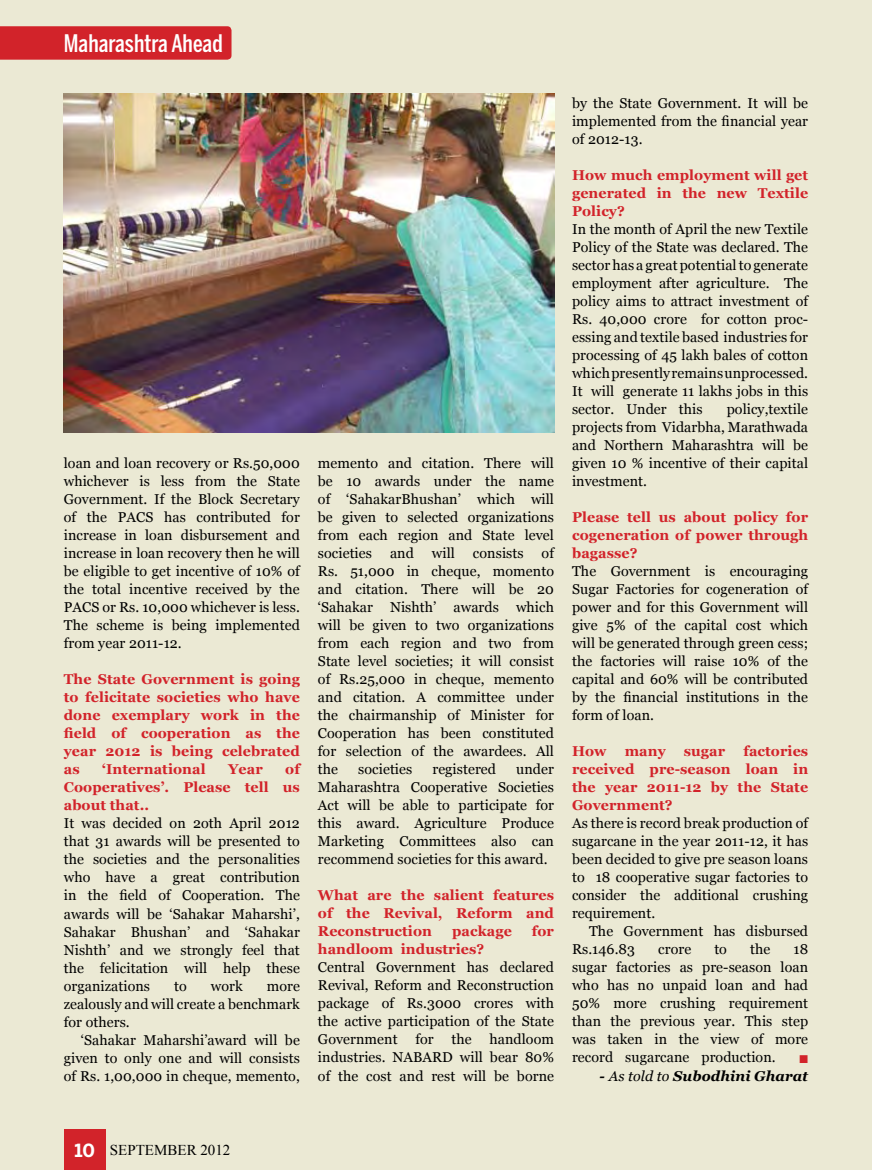
<style>
.page{position:relative;width:872px;height:1170px;background:#fff}
.page>*{position:absolute;margin:0;border:0;box-sizing:border-box;transform-origin:0 0}
.t1{font:500 24px "Benton Sans Comp";color:#fff}
.t2{font:15px "Times New Roman";color:#000}
.t3{font:14.25px/18px "Georgia";letter-spacing:.005em;color:#000;text-align:justify}
.t4{font:700 14.25px/18px "Georgia";letter-spacing:.005em;color:#d2232a;text-align:justify}
.t5{font:italic 700 14.25px "Georgia";letter-spacing:.005em;color:#000}
.t6{font:11.25px "Zapf Dingbats";color:#d2232a}
.s1{font-weight:700;color:#d2232a}
.s2{font-weight:400}
.s3{font-family:"Benton Sans";font-weight:700;font-size:18px;color:#fff}
</style>
<div class="page">
<div style="left:0;top:0;width:872px;height:1169px;background:#ebe9d4"></div>
<img style="left:64px;top:94px;width:490px;height:338px">
<div style="left:0;top:26px;width:231px;height:34px;background:#d2232a"></div>
<div style="left:64px;top:1129px;width:42px;height:40px;background:#d2232a"></div>
<p class="t1" style="left:64px;top:30px;width:160px">Maharashtra Ahead</p>
<p class="t3" style="left:64px;top:454px;width:238px">loan and loan recovery or Rs.50,000 whichever is less from the State Government. If the Block Secretary of the PACS has contributed for increase in loan disbursement and increase in loan recovery then he will be eligible to get incentive of 10% of the total incentive received by the PACS or Rs. 10,000 whichever is less.<br>The scheme is being implemented from year 2011-12.</p>
<p class="t4" style="left:64px;top:670px;width:238px">The State Government is going to felicitate societies who have done exemplary work in the field of cooperation as the year 2012 is being celebrated as</p>
<p class="t3" style="left:64px;top:760px;width:238px;text-align:left;text-indent:221px"><span class="s1">of<br>Cooperatives’. Please tell us about that..<br></span>It was decided on 2oth April 2012 that 31 awards will be presented to the societies and the personalities who have a great contribution in the field of Cooperation. The awards will be ‘Sahakar Maharshi’,<br>Sahakar Bhushan’ and ‘Sahakar<br>Nishth’ and we strongly feel that the felicitation will help these organizations</p>
<p class="t4" style="left:102px;top:760px;width:105px">‘International</p>
<p class="t4" style="left:228px;top:760px;width:36px">Year</p>
<p class="t3" style="left:174px;top:976px;width:14px">to</p>
<p class="t3" style="left:211px;top:976px;width:33px">work</p>
<p class="t3" style="left:267px;top:976px;width:35px">more</p>
<p class="t3" style="left:64px;top:994px;width:237px">zealously and will create a benchmark</p>
<p class="t3" style="left:64px;top:1012px;width:67px">for others.</p>
<p class="t3" style="left:81px;top:1030px;width:221px">‘Sahakar Maharshi’award will be</p>
<p class="t3" style="left:64px;top:1048px;width:238px">given to only one and will consists</p>
<p class="t3" style="left:64px;top:1066px;width:238px">of Rs. 1,00,000 in cheque, memento,</p>
<p class="t3" style="left:318px;top:454px;width:238px">memento and citation. There will be 10 awards under the name of ‘SahakarBhushan’ which will be given to selected organizations from each region and State level societies</p>
<p class="t3" style="left:318px;top:544px;width:238px;text-indent:224px">of Rs. 51,000 in cheque, momento and citation. There will be 20 ‘Sahakar Nishth’ awards which will be given to two organizations from each region and two from State level societies; it will consist of Rs.25,000 in cheque, memento and citation. A committee under the chairmanship of Minister for Cooperation has been constituted for selection of the awardees. All the</p>
<p class="t3" style="left:390px;top:544px;width:25px">and</p>
<p class="t3" style="left:432px;top:544px;width:25px">will</p>
<p class="t3" style="left:473px;top:544px;width:52px">consists</p>
<p class="t3" style="left:318px;top:760px;width:238px;text-indent:198px">under Maharashtra Cooperative Societies Act will be able to participate for this award. Agriculture Produce Marketing Committees also can recommend societies for this award.</p>
<p class="t4" style="left:318px;top:886px;width:238px">What are the salient features of the Revival, Reform and Reconstruction</p>
<p class="t3" style="left:358px;top:760px;width:56px">societies</p>
<p class="t3" style="left:432px;top:760px;width:65px">registered</p>
<p class="t4" style="left:452px;top:922px;width:61px">package</p>
<p class="t4" style="left:532px;top:922px;width:24px">for</p>
<p class="t3" style="left:318px;top:940px;width:238px;text-align:left"><span class="s1">handloom industries?<br></span>Central Government has declared<br>Revival, Reform and Reconstruction package of Rs.3000 crores with the active participation of the State<br>Government for the handloom industries. NABARD will bear 80% of the cost and rest will be borne</p>
<p class="t3" style="left:572px;top:94px;width:237px">by the State Government. It will be implemented from the financial year of 2012-13.</p>
<p class="t3" style="left:572px;top:166px;width:238px;text-align:left"><span class="s1">How much employment will get generated in the new Textile<br>Policy?<br></span>In the month of April the new Textile<br>Policy of the State was declared. The sector has a great potential to generate employment after agriculture. The policy aims to attract investment of<br>Rs. 40,000 crore for cotton proc&shy;essing and textile based industries for processing of 45 lakh bales of cotton which presently remains unprocessed.<br>It will generate 11 lakhs jobs in this sector. Under this</p>
<p class="t3" style="left:572px;top:400px;width:238px;text-indent:155px">policy,textile projects from Vidarbha, Marathwada and Northern Maharashtra will be given 10 % incentive of their capital investment.</p>
<p class="t3" style="left:572px;top:508px;width:238px;text-align:left"><span class="s1">Please tell us about policy for cogeneration of power through bagasse?<br></span>The Government is encouraging<br>Sugar Factories for cogeneration of power and for this Government will give 5% of the capital cost which will be generated through green cess; the factories will raise 10% of the capital and 60% will be contributed by the financial institutions in the form of loan.</p>
<p class="t4" style="left:572px;top:742px;width:36px">How</p>
<p class="t4" style="left:624px;top:742px;width:43px">many</p>
<p class="t4" style="left:684px;top:742px;width:43px">sugar</p>
<p class="t4" style="left:743px;top:742px;width:66px">factories</p>
<p class="t4" style="left:572px;top:760px;width:238px">received pre-season loan in</p>
<p class="t4" style="left:572px;top:778px;width:238px">the year 2011-12 by the State</p>
<p class="t4" style="left:572px;top:796px;width:102px">Government?</p>
<p class="t3" style="left:572px;top:814px;width:238px">As there is record break production of</p>
<p class="t3" style="left:572px;top:832px;width:238px">sugarcane in the year 2011-12, it has</p>
<p class="t3" style="left:572px;top:850px;width:237px">been decided to give pre season loans</p>
<p class="t3" style="left:572px;top:868px;width:238px">to 18 cooperative sugar factories to</p>
<p class="t3" style="left:572px;top:886px;width:237px">consider the additional crushing</p>
<p class="t3" style="left:572px;top:904px;width:85px">requirement.</p>
<p class="t3" style="left:589px;top:922px;width:220px">The Government has disbursed</p>
<p class="t3" style="left:572px;top:940px;width:64px">Rs.146.83</p>
<p class="t3" style="left:658px;top:940px;width:35px">crore</p>
<p class="t3" style="left:714px;top:940px;width:14px">to</p>
<p class="t3" style="left:750px;top:940px;width:22px">the</p>
<p class="t3" style="left:572px;top:940px;width:238px;text-indent:221px">18 sugar factories as pre-season loan who has no unpaid loan and had 50% more crushing requirement than the previous year. This step was taken in the view of more record sugarcane production.</p>
<p class="t6" style="left:799px;top:1053px;width:10px">■</p>
<p class="t5" style="left:599px;top:1067px;width:210px">- <span class="s2">As told to</span> Subodhini Gharat</p>
<p class="t2" style="left:74px;top:1139px;width:157px"><span class="s3">10</span> SEPTEMBER 2012</p>
</div>
